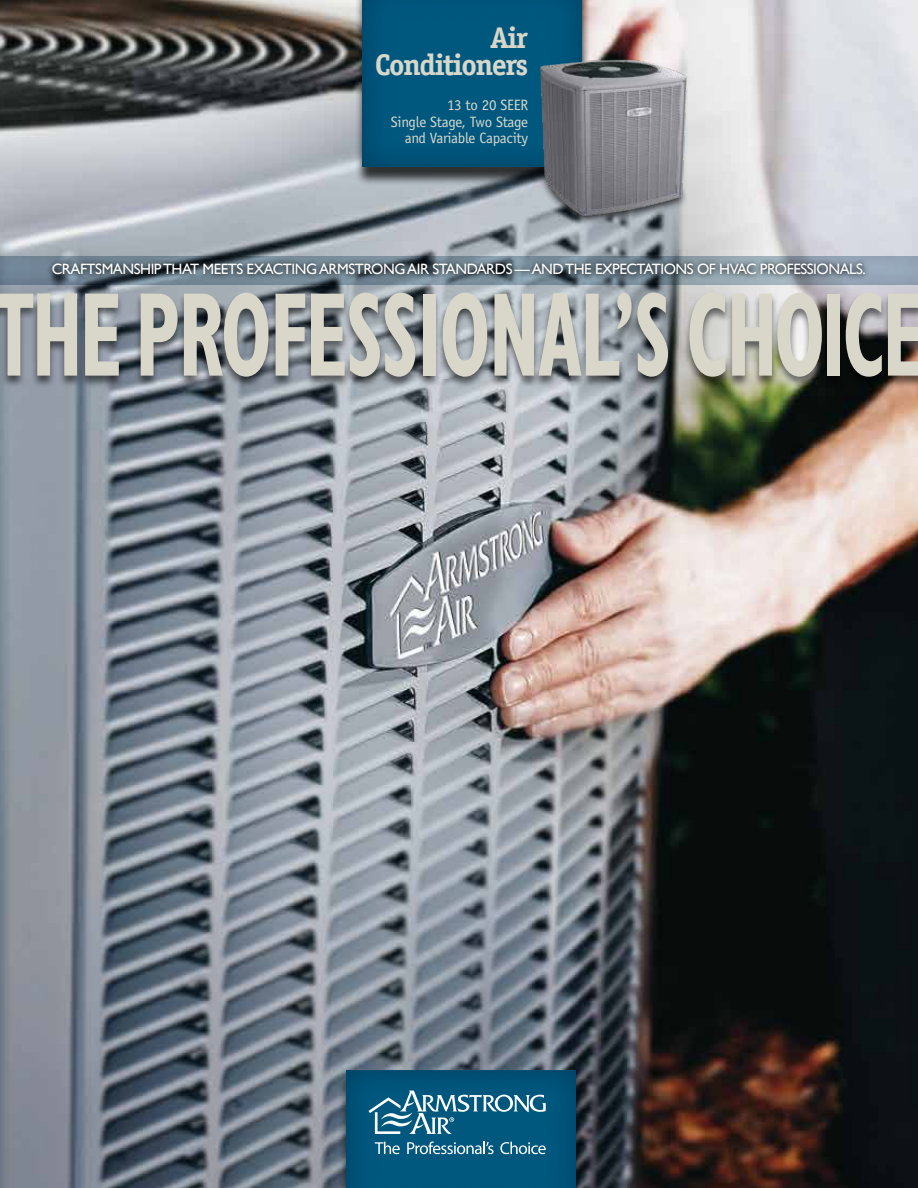
<style>
.page{position:relative;width:918px;height:1188px;background:#fff}
.page>*{position:absolute;margin:0;border:0;box-sizing:border-box;transform-origin:0 0}
.t1{font:700 condensed 120px "Gill Sans Std";letter-spacing:-.02em;color:#d9d7ca;scale:.69 1}
.t2{font:700 30px/27px "Officina Serif Std";letter-spacing:-.05em;color:#d9d7ca;text-align:right}
.t3{font:15px "Gill Sans";letter-spacing:-.03em;color:#fff}
.t4{font:15px/16.5px "Officina Sans Std";letter-spacing:-.02em;color:#d9d7ca;text-align:right}
</style>
<div class="page">
<img style="left:0;top:0;width:918px;height:1188px">
<div style="left:354px;top:0;width:236px;height:187px;background:#000;opacity:.75"></div>
<div style="left:350px;top:0;width:233px;height:169px;background:#002d50;opacity:.37"></div>
<div style="left:338px;top:1073px;width:247px;height:115px;background:#000;opacity:.75"></div>
<div style="left:344px;top:1068px;width:232px;height:120px;background:#00567c"></div>
<svg style="left:375px;top:1142px;width:25px;height:12px"></svg>
<svg style="left:407px;top:1141px;width:87px;height:13px"></svg>
<svg style="left:500px;top:1142px;width:46px;height:12px"></svg>
<svg style="left:368px;top:1091px;width:178px;height:43px"></svg>
<svg style="left:0;top:256px;width:918px;height:30px;background:#7c8d9a"></svg>
<div style="left:0;top:292px;width:918px;height:97px;background:#000;opacity:.54"></div>
<svg style="left:46px;top:258px;width:824px;height:22px;background:#5e6e78"></svg>
<div style="left:539px;top:171px;width:149px;height:56px;background:#000;opacity:.75"></div>
<img style="left:528px;top:54px;width:170px;height:169px">
<h2 class="t2" style="left:375px;top:24px;width:155px">Air<br>Conditioners</h2>
<p class="t4" style="left:391px;top:97px;width:139px">13 to 20 SEER<br>Single Stage, Two Stage and Variable Capacity</p>
<p class="t3" style="left:52px;top:260px;width:816px">CRAFTSMANSHIP THAT MEETS EXACTING ARMSTRONG AIR STANDARDS — AND THE EXPECTATIONS OF HVAC PROFESSIONALS.</p>
<h1 class="t1" style="left:-7px;top:264px;width:1351px">THE PROFESSIONAL’S CHOICE</h1>
</div>
